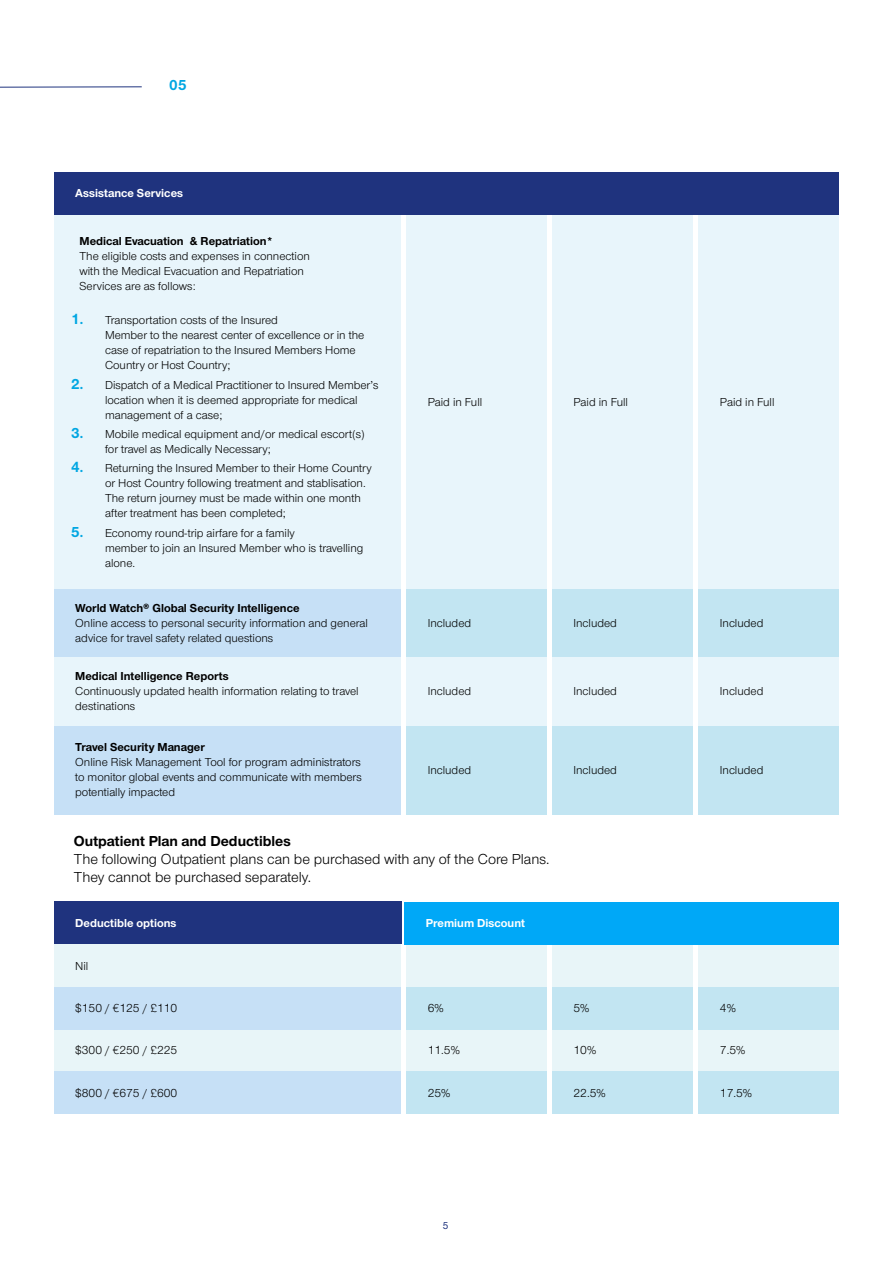
<style>
.page{position:relative;width:893px;height:1263px;background:#fff}
.page>*{position:absolute;margin:0;border:0;box-sizing:border-box;transform-origin:0 0}
.t1{font:15px/18px "UHC Sans";color:#000}
.t2{font:700 15px "UHC Sans";color:#000}
.t3{font:700 15px "UHC Sans";color:#00a6e2}
.t4{font:12px/15px "UHC Sans";color:#000}
.t5{font:700 12px "UHC Sans";color:#000}
.t6{font:12px "UHC Sans";color:#010202}
.t7{font:700 12px "UHC Sans";color:#fff}
.t8{font:10.5px "UHC Sans";color:#1f337e}
.s1{font-weight:700;font-size:15px;color:#00a6e2}
</style>
<div class="page">
<div style="left:54px;top:589px;width:347px;height:68px;background:#c6e0f6"></div>
<div style="left:54px;top:725px;width:347px;height:89px;background:#c6e0f6"></div>
<div style="left:54px;top:657px;width:347px;height:68px;background:#e8f5fb"></div>
<div style="left:406px;top:589px;width:141px;height:68px;background:#c2e5f2"></div>
<div style="left:406px;top:725px;width:141px;height:89px;background:#c2e5f2"></div>
<div style="left:406px;top:657px;width:141px;height:68px;background:#e8f5fb"></div>
<div style="left:552px;top:589px;width:141px;height:68px;background:#c2e5f2"></div>
<div style="left:552px;top:725px;width:141px;height:89px;background:#c2e5f2"></div>
<div style="left:552px;top:657px;width:141px;height:68px;background:#e8f5fb"></div>
<div style="left:699px;top:589px;width:140px;height:68px;background:#c2e5f2"></div>
<div style="left:699px;top:725px;width:140px;height:89px;background:#c2e5f2"></div>
<div style="left:699px;top:657px;width:140px;height:68px;background:#e8f5fb"></div>
<div style="left:54px;top:215px;width:347px;height:374px;background:#e8f5fb"></div>
<div style="left:406px;top:215px;width:141px;height:374px;background:#e8f5fb"></div>
<div style="left:552px;top:215px;width:141px;height:374px;background:#e8f5fb"></div>
<div style="left:699px;top:215px;width:140px;height:374px;background:#e8f5fb"></div>
<div style="left:54px;top:172px;width:785px;height:43px;background:#1f337e"></div>
<svg style="left:0;top:86px;width:142px;height:2px"></svg>
<div style="left:54px;top:944px;width:347px;height:43px;background:#e8f5f8"></div>
<div style="left:54px;top:1029px;width:347px;height:42px;background:#e8f5f8"></div>
<div style="left:54px;top:987px;width:347px;height:43px;background:#c6e0f6"></div>
<div style="left:54px;top:1072px;width:347px;height:42px;background:#c6e0f6"></div>
<div style="left:406px;top:944px;width:141px;height:43px;background:#e8f5f8"></div>
<div style="left:406px;top:1029px;width:141px;height:42px;background:#e8f5f8"></div>
<div style="left:406px;top:987px;width:141px;height:43px;background:#c2e5f2"></div>
<div style="left:406px;top:1072px;width:141px;height:42px;background:#c2e5f2"></div>
<div style="left:552px;top:944px;width:141px;height:43px;background:#e8f5f8"></div>
<div style="left:552px;top:1029px;width:141px;height:42px;background:#e8f5f8"></div>
<div style="left:552px;top:987px;width:141px;height:43px;background:#c2e5f2"></div>
<div style="left:552px;top:1072px;width:141px;height:42px;background:#c2e5f2"></div>
<div style="left:699px;top:944px;width:140px;height:43px;background:#e8f5f8"></div>
<div style="left:699px;top:1029px;width:140px;height:42px;background:#e8f5f8"></div>
<div style="left:699px;top:987px;width:140px;height:43px;background:#c2e5f2"></div>
<div style="left:699px;top:1072px;width:140px;height:42px;background:#c2e5f2"></div>
<div style="left:54px;top:902px;width:347px;height:42px;background:#1f337e"></div>
<div style="left:404px;top:902px;width:435px;height:42px;background:#00a8f7"></div>
<p class="t3" style="left:169px;top:75px;width:19px">05</p>
<p class="t7" style="left:75px;top:185px;width:109px">Assistance Services</p>
<p class="t5" style="left:80px;top:233px;width:195px">Medical Evacuation &amp; Repatriation*</p>
<p class="t4" style="left:80px;top:248px;width:232px">The eligible costs and expenses in connection</p>
<p class="t4" style="left:80px;top:263px;width:226px">with the Medical Evacuation and Repatriation</p>
<p class="t4" style="left:80px;top:278px;width:118px">Services are as follows:</p>
<p class="t4" style="left:105px;top:313px;width:261px;text-indent:-34px"><span class="s1">1.</span> Transportation costs of the Insured<br>Member to the nearest center of excellence or in the case of repatriation to the Insured Members Home Country or Host Country;</p>
<p class="t4" style="left:105px;top:377px;width:275px;text-indent:-34px"><span class="s1">2.</span> Dispatch of a Medical Practitioner to Insured Member’s location when it is deemed appropriate for medical management of a case;</p>
<p class="t4" style="left:105px;top:426px;width:261px;text-indent:-34px"><span class="s1">3.</span> Mobile medical equipment and/or medical escort(s) for travel as Medically Necessary;</p>
<p class="t4" style="left:105px;top:460px;width:268px;text-indent:-34px"><span class="s1">4.</span> Returning the Insured Member to their Home Country or Host Country following treatment and stablisation.<br>The return journey must be made within one month after treatment has been completed;</p>
<p class="t4" style="left:105px;top:525px;width:260px;text-indent:-34px"><span class="s1">5.</span> Economy round-trip airfare for a family<br>member to join an Insured Member who is travelling alone.</p>
<p class="t5" style="left:75px;top:600px;width:226px">World Watch® Global Security Intelligence</p>
<p class="t4" style="left:75px;top:615px;width:294px">Online access to personal security information and general advice for travel safety related questions</p>
<p class="t5" style="left:75px;top:668px;width:155px">Medical Intelligence Reports</p>
<p class="t4" style="left:75px;top:683px;width:285px">Continuously updated health information relating to travel destinations</p>
<p class="t5" style="left:75px;top:739px;width:131px">Travel Security Manager</p>
<p class="t4" style="left:75px;top:754px;width:288px;text-align:justify">Online Risk Management Tool for program administrators to monitor global events and communicate with members potentially impacted</p>
<p class="t4" style="left:428px;top:394px;width:56px">Paid in Full</p>
<p class="t6" style="left:573px;top:394px;width:56px">Paid in Full</p>
<p class="t4" style="left:720px;top:394px;width:56px">Paid in Full</p>
<p class="t6" style="left:428px;top:615px;width:45px">Included</p>
<p class="t6" style="left:573px;top:615px;width:45px">Included</p>
<p class="t4" style="left:720px;top:615px;width:45px">Included</p>
<p class="t6" style="left:428px;top:683px;width:45px">Included</p>
<p class="t6" style="left:573px;top:683px;width:45px">Included</p>
<p class="t4" style="left:720px;top:683px;width:45px">Included</p>
<p class="t6" style="left:428px;top:762px;width:45px">Included</p>
<p class="t6" style="left:573px;top:762px;width:45px">Included</p>
<p class="t4" style="left:720px;top:762px;width:45px">Included</p>
<p class="t2" style="left:74px;top:830px;width:218px">Outpatient Plan and Deductibles</p>
<p class="t1" style="left:74px;top:849px;width:477px">The following Outpatient plans can be purchased with any of the Core Plans.<br>They cannot be purchased separately.</p>
<p class="t7" style="left:75px;top:915px;width:103px">Deductible options</p>
<p class="t7" style="left:426px;top:915px;width:101px">Premium Discount</p>
<p class="t4" style="left:75px;top:958px;width:15px">Nil</p>
<p class="t4" style="left:75px;top:1000px;width:104px">$150 / €125 / £110</p>
<p class="t4" style="left:428px;top:1000px;width:17px">6%</p>
<p class="t4" style="left:573px;top:1000px;width:17px">5%</p>
<p class="t4" style="left:720px;top:1000px;width:17px">4%</p>
<p class="t4" style="left:75px;top:1042px;width:104px">$300 / €250 / £225</p>
<p class="t4" style="left:428px;top:1042px;width:34px">11.5%</p>
<p class="t4" style="left:573px;top:1042px;width:24px">10%</p>
<p class="t4" style="left:720px;top:1042px;width:27px">7.5%</p>
<p class="t4" style="left:75px;top:1085px;width:104px">$800 / €675 / £600</p>
<p class="t4" style="left:428px;top:1085px;width:24px">25%</p>
<p class="t4" style="left:573px;top:1085px;width:34px">22.5%</p>
<p class="t4" style="left:720px;top:1085px;width:34px">17.5%</p>
<p class="t8" style="left:443px;top:1219px;width:7px">5</p>
</div>
